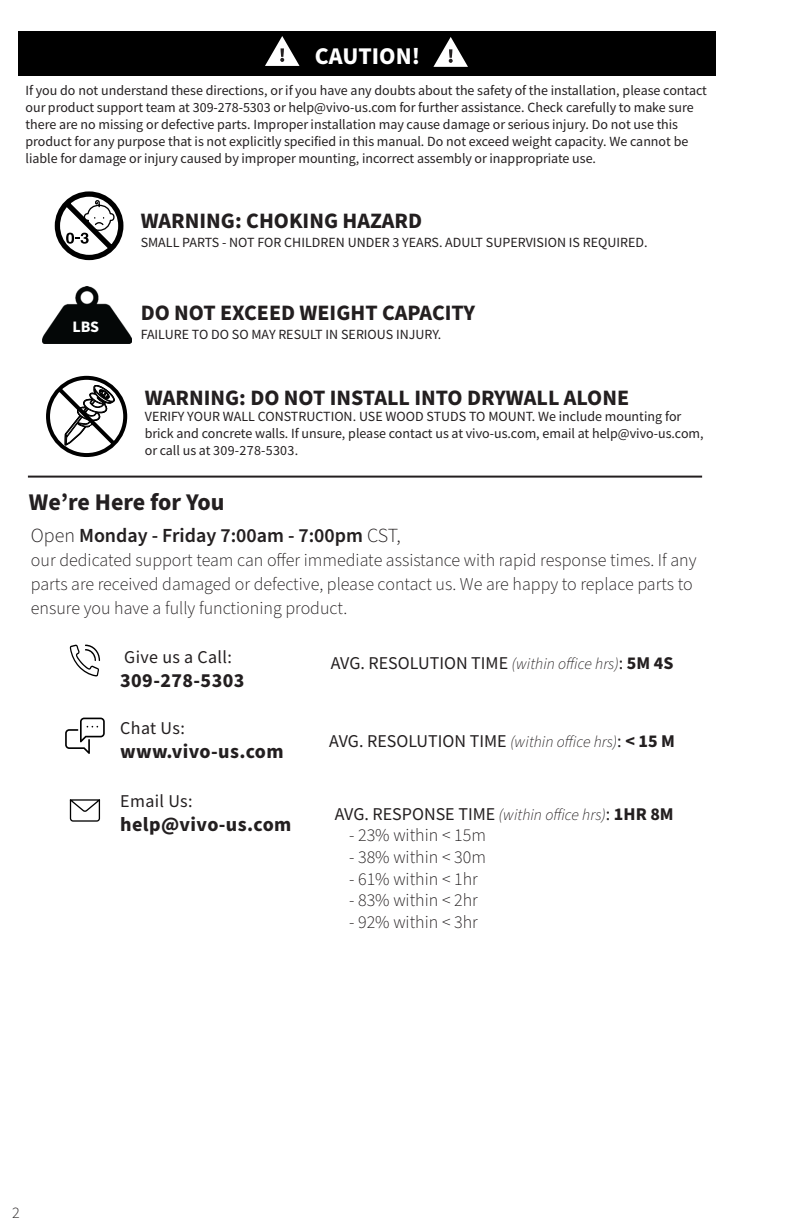
<style>
.page{position:relative;width:792px;height:1224px;background:#fff}
.page>*{position:absolute;margin:0;border:0;box-sizing:border-box;transform-origin:0 0}
.t1{font:700 24px "Source Sans Pro";color:#231f20}
.t2{font:700 24px "Source Sans Pro";color:#fff}
.t3{font:700 22px "Source Sans Pro";color:#231f20}
.t4{font:700 20px "Source Sans Pro";letter-spacing:.02em;color:#231f20}
.t5{font:600 20px "Source Sans Pro";color:#231f20}
.t6{font:300 18px/24px "Source Sans Pro";color:#231f20}
.t7{font:18px "Source Sans Variable";color:#231f20}
.t8{font:18px "Source Sans Variable";letter-spacing:.02em;color:#231f20}
.t9{font:700 16px "Source Sans Pro";color:#fff}
.t10{font:300 16px "Source Sans Pro";color:#231f20}
.t11{font:14px/16.8px "Source Sans Variable";color:#231f20}
.s1{font-weight:300}
.s2{font-family:"Source Sans Pro";font-weight:300;font-style:italic;font-size:16px}
.s3{font-family:"Source Sans Pro";font-weight:700}
</style>
<div class="page">
<hr style="left:28px;top:476px;width:674px;height:2px;background:#231f20">
<img style="left:43px;top:286px;width:89px;height:58px">
<div style="left:19px;top:31px;width:697px;height:45px;background:#000"></div>
<svg style="left:265px;top:36px;width:35px;height:30px"></svg>
<svg style="left:433px;top:37px;width:35px;height:30px"></svg>
<svg style="left:70px;top:799px;width:30px;height:23px"></svg>
<svg style="left:65px;top:718px;width:40px;height:36px"></svg>
<svg style="left:70px;top:644px;width:30px;height:32px"></svg>
<svg style="left:54px;top:191px;width:70px;height:70px"></svg>
<svg style="left:46px;top:375px;width:82px;height:82px"></svg>
<p class="t2" style="left:315px;top:39px;width:107px">CAUTION!</p>
<p class="t11" style="left:25px;top:82px;width:683px">If you do not understand these directions, or if you have any doubts about the safety of the installation, please contact our product support team at 309-278-5303 or help@vivo-us.com for further assistance. Check carefully to make sure there are no missing or defective parts. Improper installation may cause damage or serious injury. Do not use this product for any purpose that is not explicitly specified in this manual. Do not exceed weight capacity. We cannot be liable for damage or injury caused by improper mounting, incorrect assembly or inappropriate use.</p>
<p class="t9" style="left:72px;top:316px;width:28px">LBS</p>
<p class="t3" style="left:141px;top:206px;width:283px">WARNING: CHOKING HAZARD</p>
<p class="t11" style="left:141px;top:234px;width:508px">SMALL PARTS - NOT FOR CHILDREN UNDER 3 YEARS. ADULT SUPERVISION IS REQUIRED.</p>
<p class="t3" style="left:141px;top:298px;width:336px">DO NOT EXCEED WEIGHT CAPACITY</p>
<p class="t11" style="left:141px;top:326px;width:302px">FAILURE TO DO SO MAY RESULT IN SERIOUS INJURY.</p>
<p class="t3" style="left:145px;top:382px;width:486px">WARNING: DO NOT INSTALL INTO DRYWALL ALONE</p>
<p class="t11" style="left:145px;top:408px;width:560px">VERIFY YOUR WALL CONSTRUCTION. USE WOOD STUDS TO MOUNT. We include mounting for brick and concrete walls. If unsure, please contact us at vivo-us.com, email at help@vivo-us.com, or call us at 309-278-5303.</p>
<p class="t1" style="left:29px;top:486px;width:197px">We’re Here for You</p>
<p class="t5" style="left:31px;top:522px;width:371px"><span class="s1">Open</span> Monday - Friday 7:00am - 7:00pm <span class="s1">CST,</span></p>
<p class="t6" style="left:31px;top:549px;width:667px">our dedicated support team can offer immediate assistance with rapid response times. If any parts are received damaged or defective, please contact us. We are happy to replace parts to ensure you have a fully functioning product.</p>
<p class="t8" style="left:124px;top:646px;width:109px">Give us a Call:</p>
<p class="t4" style="left:120px;top:667px;width:126px">309-278-5303</p>
<p class="t7" style="left:120px;top:717px;width:66px">Chat Us:</p>
<p class="t4" style="left:120px;top:738px;width:165px">www.vivo-us.com</p>
<p class="t7" style="left:120px;top:790px;width:74px">Email Us:</p>
<p class="t4" style="left:120px;top:810px;width:173px">help@vivo-us.com</p>
<p class="t7" style="left:331px;top:652px;width:344px">AVG. RESOLUTION TIME <span class="s2">(within office hrs)</span>: <span class="s3">5M 4S</span></p>
<p class="t7" style="left:329px;top:731px;width:347px">AVG. RESOLUTION TIME <span class="s2">(within office hrs)</span>: <span class="s3">&lt; 15 M</span></p>
<p class="t7" style="left:335px;top:803px;width:341px">AVG. RESPONSE TIME <span class="s2">(within office hrs)</span>: <span class="s3">1HR 8M</span></p>
<p class="t6" style="left:349px;top:824px;width:138px">- 23% within &lt; 15m</p>
<p class="t6" style="left:349px;top:846px;width:138px">- 38% within &lt; 30m</p>
<p class="t6" style="left:349px;top:867px;width:130px">- 61% within &lt; 1hr</p>
<p class="t6" style="left:349px;top:889px;width:130px">- 83% within &lt; 2hr</p>
<p class="t6" style="left:349px;top:910px;width:130px">- 92% within &lt; 3hr</p>
<p class="t10" style="left:12px;top:1202px;width:9px">2</p>
</div>
